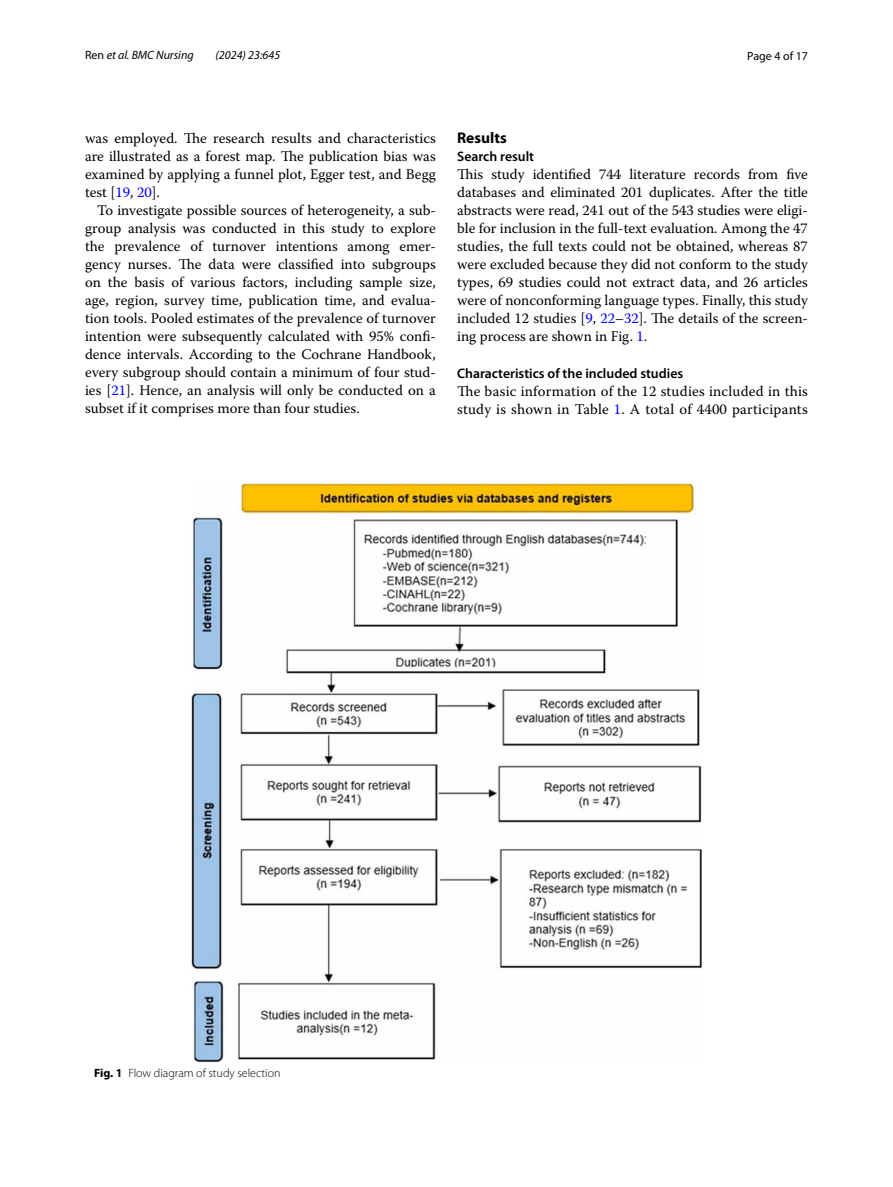
<style>
.page{position:relative;width:893px;height:1187px;background:#fff}
.page>*{position:absolute;margin:0;border:0;box-sizing:border-box;transform-origin:0 0}
.t1{font:700 15.45px "Myriad Pro";color:#000}
.t2{font:14.7px/18px "Warnock Pro";letter-spacing:.005em;color:#000;text-align:justify}
.t3{font:600 13.8px "Myriad Pro";color:#000}
.t4{font:300 12px "Myriad Pro";color:#000}
.t5{font:italic 12px "Myriad Pro";color:#000}
.t6{font:12px "Myriad Pro";color:#000}
.s1{font-style:normal}
.s2{color:#00f}
.s3{font-weight:700}
</style>
<div class="page">
<img style="left:191px;top:483px;width:511px;height:579px">
<p class="t5" style="left:85px;top:48px;width:110px"><span class="s1">Ren</span> et al. BMC Nursing</p>
<p class="t5" style="left:216px;top:48px;width:66px">(2024) 23:645</p>
<p class="t6" style="left:747px;top:48px;width:62px">Page 4 of 17</p>
<p class="t2" style="left:85px;top:128px;width:352px">was employed. The research results and characteristics are illustrated as a forest map. The publication bias was examined by applying a funnel plot, Egger test, and Begg test [<span class="s2">19</span>, <span class="s2">20</span>].</p>
<p class="t2" style="left:85px;top:200px;width:352px;text-indent:12px">To investigate possible sources of heterogeneity, a sub&shy;group analysis was conducted in this study to explore the prevalence of turnover intentions among emer&shy;gency nurses. The data were classified into subgroups on the basis of various factors, including sample size, age, region, survey time, publication time, and evalua&shy;tion tools. Pooled estimates of the prevalence of turnover intention were subsequently calculated with 95% confi&shy;dence intervals. According to the Cochrane Handbook, every subgroup should contain a minimum of four stud&shy;ies [<span class="s2">21</span>]. Hence, an analysis will only be conducted on a subset if it comprises more than four studies.</p>
<p class="t1" style="left:457px;top:128px;width:51px">Results</p>
<p class="t3" style="left:457px;top:148px;width:79px">Search result</p>
<p class="t2" style="left:457px;top:165px;width:352px">This study identified 744 literature records from five databases and eliminated 201 duplicates. After the title abstracts were read, 241 out of the 543 studies were eligi&shy;ble for inclusion in the full-text evaluation. Among the 47 studies, the full texts could not be obtained, whereas 87 were excluded because they did not conform to the study types, 69 studies could not extract data, and 26 articles were of nonconforming language types. Finally, this study included 12 studies [<span class="s2">9</span>, <span class="s2">22</span>–<span class="s2">32</span>]. The details of the screen&shy;ing process are shown in Fig. <span class="s2">1</span>.</p>
<p class="t3" style="left:457px;top:364px;width:228px">Characteristics of the included studies</p>
<p class="t2" style="left:457px;top:381px;width:352px">The basic information of the 12 studies included in this study is shown in Table <span class="s2">1</span>. A total of 4400 participants</p>
<p class="t4" style="left:94px;top:1066px;width:188px"><span class="s3">Fig. 1</span> Flow diagram of study selection</p>
</div>
